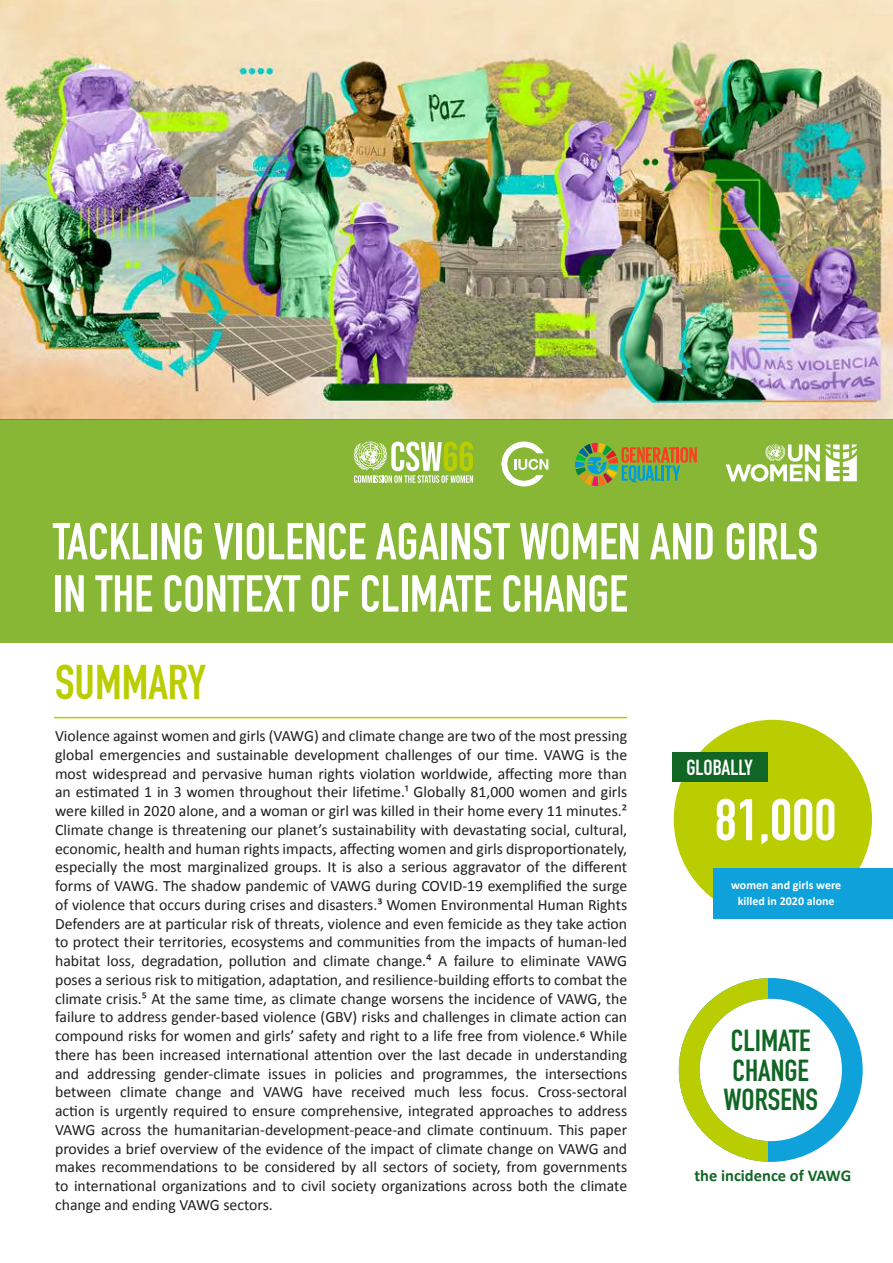
<style>
.page{position:relative;width:893px;height:1263px;background:#fff}
.page>*{position:absolute;margin:0;border:0;box-sizing:border-box;transform-origin:0 0}
.t1{font:700 57.9px "DIN Condensed";color:#fff}
.t2{font:700 51px/52.2px "DIN Condensed";color:#fff}
.t3{font:700 48px "DIN Condensed";color:#bacd00}
.t4{font:700 30px/29.4px "DIN Condensed";color:#116625}
.t5{font:700 21.6px "DIN Condensed";color:#fff}
.t6{font:700 16.5px "Calibri";color:#116625}
.t7{font:15.75px/18.8px "Calibri";color:#1e1e1d;text-align:justify}
.t8{font:700 12px/15.8px "Calibri";color:#fff;text-align:center}
</style>
<div class="page">
<img style="left:0;top:0;width:893px;height:419px">
<div style="left:0;top:419px;width:893px;height:224px;background:#87b735"></div>
<hr style="left:54px;top:717px;width:573px;height:1px;background:#bacd00">
<div style="left:674px;top:720px;width:198px;height:199px;background:#bacd00;border-radius:50%"></div>
<div style="left:672px;top:752px;width:95px;height:30px;background:#116625"></div>
<div style="left:713px;top:868px;width:180px;height:51px;background:#0fa2da"></div>
<svg style="left:679px;top:978px;width:184px;height:184px"></svg>
<svg style="left:726px;top:444px;width:94px;height:38px"></svg>
<svg style="left:826px;top:444px;width:31px;height:37px"></svg>
<svg style="left:575px;top:443px;width:122px;height:43px"></svg>
<svg style="left:354px;top:441px;width:119px;height:42px"></svg>
<svg style="left:502px;top:442px;width:46px;height:44px"></svg>
<h2 class="t2" style="left:53px;top:515px;width:767px">TACKLING VIOLENCE AGAINST WOMEN AND GIRLS<br>IN THE CONTEXT OF CLIMATE CHANGE</h2>
<h3 class="t3" style="left:55px;top:650px;width:153px">SUMMARY</h3>
<p class="t7" style="left:55px;top:726px;width:574px">Violence against women and girls (VAWG) and climate change are two of the most pressing global emergencies and sustainable development challenges of our time. VAWG is the most widespread and pervasive human rights violation worldwide, affecting more than an estimated 1 in 3 women throughout their lifetime.¹ Globally 81,000 women and girls were killed in 2020 alone, and a woman or girl was killed in their home every 11 minutes.²<br>Climate change is threatening our planet’s sustainability with devastating social, cultural, economic, health and human rights impacts, affecting women and girls disproportionately, especially the most marginalized groups. It is also a serious aggravator of the different forms of VAWG. The shadow pandemic of VAWG during COVID-19 exemplified the surge of violence that occurs during crises and disasters.³ Women Environmental Human Rights Defenders are at particular risk of threats, violence and even femicide as they take action to protect their territories, ecosystems and communities from the impacts of human-led habitat loss, degradation, pollution and climate change.⁴ A failure to eliminate VAWG poses a serious risk to mitigation, adaptation, and resilience-building efforts to combat the climate crisis.⁵ At the same time, as climate change worsens the incidence of VAWG, the failure to address gender-based violence (GBV) risks and challenges in climate action can compound risks for women and girls’ safety and right to a life free from violence.⁶ While there has been increased international attention over the last decade in understanding and addressing gender-climate issues in policies and programmes, the intersections between climate change and VAWG have received much less focus. Cross-sectoral action is urgently required to ensure comprehensive, integrated approaches to address VAWG across the humanitarian-development-peace-and climate continuum. This paper provides a brief overview of the evidence of the impact of climate change on VAWG and makes recommendations to be considered by all sectors of society, from governments to international organizations and to civil society organizations across both the climate change and ending VAWG sectors.</p>
<h3 class="t5" style="left:686px;top:753px;width:68px">GLOBALLY</h3>
<h1 class="t1" style="left:715px;top:781px;width:123px">81,000</h1>
<p class="t8" style="left:731px;top:877px;width:112px">women and girls were killed in 2020 alone</p>
<h3 class="t4" style="left:724px;top:1026px;width:96px">CLIMATE<br>CHANGE<br>WORSENS</h3>
<p class="t6" style="left:694px;top:1164px;width:158px">the incidence of VAWG</p>
</div>
